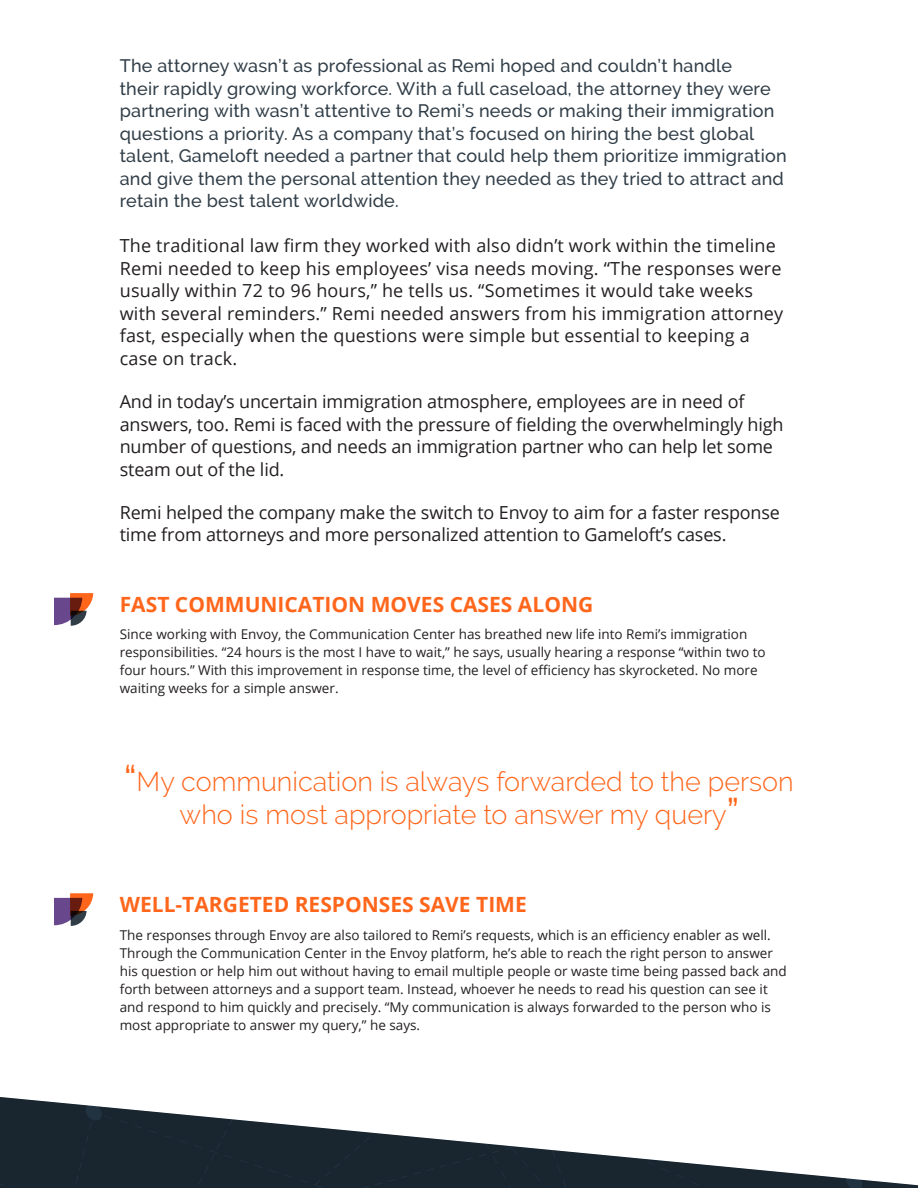
<style>
.page{position:relative;width:918px;height:1188px;background:#fff}
.page>*{position:absolute;margin:0;border:0;box-sizing:border-box;transform-origin:0 0}
.t1{font:300 27px/32.4px "Raleway";color:#ff661c;text-align:center}
.t2{font:700 21px "Open Sans";color:#ff661c}
.t3{font:500 18px/22.5px "Raleway";letter-spacing:.01em;color:#313e48}
.t4{font:18px/22.5px "Open Sans";letter-spacing:-.01em;color:#231f20}
.t5{font:18px/22.5px "Open Sans";letter-spacing:.01em;color:#231f20}
.t6{font:13.5px/18px "Open Sans";color:#231f20}
.s1{font-weight:500;font-size:36px}
</style>
<div class="page">
<div style="left:0;top:1097px;width:67px;height:91px;background:#192630"></div>
<svg style="left:0;top:1182px;width:4px;height:4px"></svg>
<svg style="left:67px;top:1103px;width:851px;height:85px"></svg>
<div style="left:543px;top:1133px;width:9px;height:9px;background:#fff;border-radius:50%"></div>
<svg style="left:54px;top:593px;width:39px;height:33px"></svg>
<svg style="left:54px;top:893px;width:39px;height:33px"></svg>
<p class="t3" style="left:120px;top:55px;width:668px">The attorney wasn’t as professional as Remi hoped and couldn’t handle<br>their rapidly growing workforce. With a full caseload, the attorney they were partnering with wasn’t attentive to Remi’s needs or making their immigration questions a priority. As a company that’s focused on hiring the best global talent, Gameloft needed a partner that could help them prioritize immigration and give them the personal attention they needed as they tried to attract and retain the best talent worldwide.</p>
<p class="t5" style="left:120px;top:234px;width:665px">The traditional law firm they worked with also didn’t work within the timeline Remi needed to keep his employees’ visa needs moving. “The responses were usually within 72 to 96 hours,” he tells us. “Sometimes it would take weeks with several reminders.” Remi needed answers from his immigration attorney fast, especially when the questions were simple but essential to keeping a case on track.</p>
<p class="t4" style="left:120px;top:390px;width:665px">And in today’s uncertain immigration atmosphere, employees are in need of answers, too. Remi is faced with the pressure of fielding the overwhelmingly high number of questions, and needs an immigration partner who can help let some steam out of the lid.</p>
<p class="t4" style="left:120px;top:501px;width:662px">Remi helped the company make the switch to Envoy to aim for a faster response time from attorneys and more personalized attention to Gameloft’s cases.</p>
<p class="t2" style="left:120px;top:589px;width:475px">FAST COMMUNICATION MOVES CASES ALONG</p>
<p class="t6" style="left:120px;top:625px;width:647px">Since working with Envoy, the Communication Center has breathed new life into Remi’s immigration responsibilities. “24 hours is the most I have to wait,” he says, usually hearing a response “within two to four hours.” With this improvement in response time, the level of efficiency has skyrocketed. No more waiting weeks for a simple answer.</p>
<p class="t1" style="left:124px;top:766px;width:671px"><span class="s1">“</span>My communication is always forwarded to the person who is most appropriate to answer my query<span class="s1">”</span></p>
<p class="t2" style="left:120px;top:889px;width:409px">WELL-TARGETED RESPONSES SAVE TIME</p>
<p class="t6" style="left:120px;top:925px;width:668px">The responses through Envoy are also tailored to Remi’s requests, which is an efficiency enabler as well.<br>Through the Communication Center in the Envoy platform, he’s able to reach the right person to answer his question or help him out without having to email multiple people or waste time being passed back and forth between attorneys and a support team. Instead, whoever he needs to read his question can see it and respond to him quickly and precisely. “My communication is always forwarded to the person who is most appropriate to answer my query,” he says.</p>
</div>
